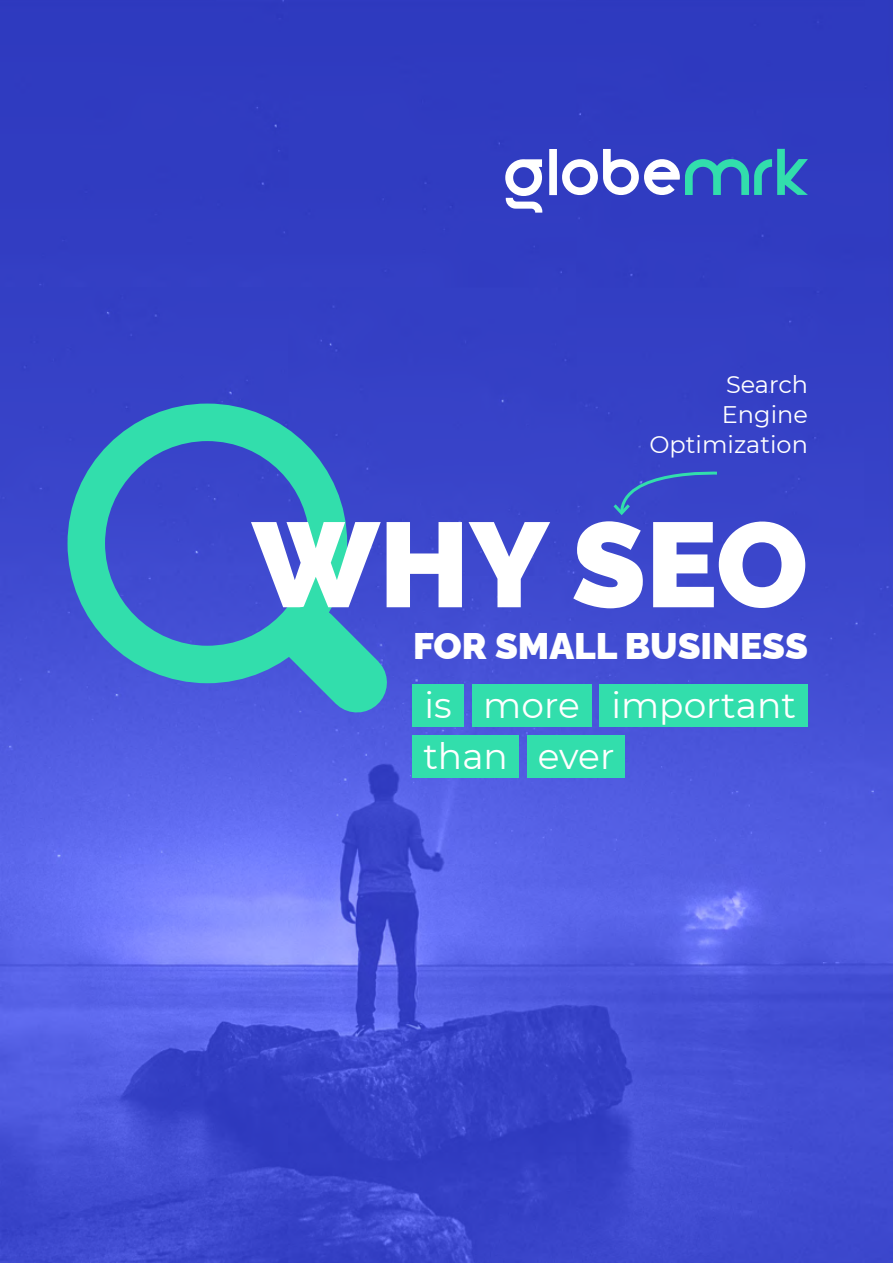
<style>
.page{position:relative;width:893px;height:1263px;background:#fff}
.page>*{position:absolute;margin:0;border:0;box-sizing:border-box;transform-origin:0 0}
.t1{font:900 120px "Raleway";color:#fff}
.t2{font:900 37.05px "Raleway";color:#fff}
.t3{font:36px/51px "Montserrat";color:#fff}
.t4{font:24px/30px "Montserrat";color:#fff;text-align:right}
</style>
<div class="page">
<img style="left:0;top:0;width:893px;height:1263px">
<svg style="left:505px;top:149px;width:303px;height:64px"></svg>
<div style="left:412px;top:684px;width:51px;height:43px;background:#32deac"></div>
<div style="left:412px;top:736px;width:107px;height:42px;background:#32deac"></div>
<div style="left:527px;top:736px;width:98px;height:42px;background:#32deac"></div>
<div style="left:472px;top:684px;width:119px;height:43px;background:#32deac"></div>
<div style="left:600px;top:684px;width:208px;height:43px;background:#32deac"></div>
<div style="left:68px;top:404px;width:279px;height:279px;border:38px solid #32deac;border-radius:50%"></div>
<svg style="left:610px;top:469px;width:110px;height:48px;background:#384fc6"></svg>
<svg style="left:225px;top:551px;width:217px;height:216px;background:#417ccb"></svg>
<p class="t4" style="left:649px;top:369px;width:160px">Search<br>Engine<br>Optimization</p>
<h1 class="t1" style="left:252px;top:469px;width:557px">WHY SEO</h1>
<h2 class="t2" style="left:413px;top:616px;width:396px">FOR SMALL BUSINESS</h2>
<h3 class="t3" style="left:423px;top:679px;width:193px">is<br>than ever</h3>
<h3 class="t3" style="left:483px;top:679px;width:314px">more important</h3>
</div>
